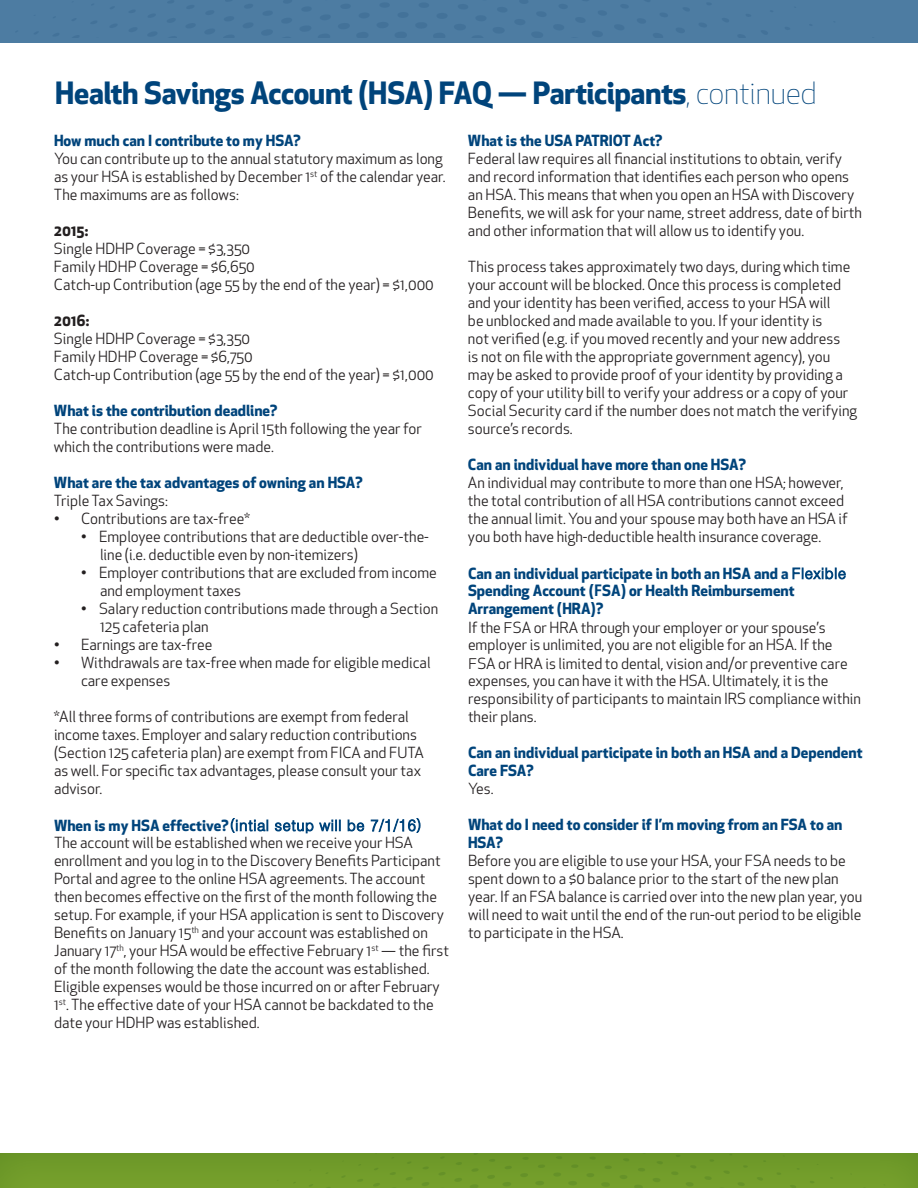
<style>
.page{position:relative;width:918px;height:1188px;background:#fff}
.page>*{position:absolute;margin:0;border:0;box-sizing:border-box;transform-origin:0 0}
.t1{font:700 30px "Apex New";letter-spacing:-.015em;color:#00447b}
.t2{font:15px/18px "Apex New";color:#231f20}
.t3{font:700 15px/18px "Apex New";color:#00447b}
.t4{font:700 15px "Apex New";color:#231f20}
.s1{font-weight:300}
.s2{font-weight:700;color:#00447b}
.s3{font-family:"Adobe Gothic Std";font-weight:300;color:#00447b}
.s4{font-family:"Adobe Gothic Std";font-weight:300}
.s5{font-family:"Adobe Gothic Std"}
.s6{font-weight:400;color:#231f20}
.s7{font-family:"Adobe Gothic Std";font-weight:300;color:#231f20}
</style>
<div class="page">
<div style="left:0;top:0;width:918px;height:43px;background:#4d7ca2"></div>
<div style="left:0;top:1150px;width:918px;height:38px;background:#317728;opacity:.3"></div>
<div style="left:205px;top:1154px;width:713px;height:34px;background:#719c2a"></div>
<p class="t1" style="left:55px;top:71px;width:763px">Health Savings Account (HSA) FAQ — Participants<span class="s1">, continued</span></p>
<p class="t3" style="left:54px;top:131px;width:248px">How much can I contribute to my HSA?</p>
<p class="t2" style="left:54px;top:150px;width:393px">You can contribute up to the annual statutory maximum as long as your HSA is established by December 1<sup>st</sup> of the calendar year.<br>The maximums are as follows:</p>
<p class="t4" style="left:54px;top:220px;width:36px">2015:</p>
<p class="t2" style="left:54px;top:240px;width:198px">Single HDHP Coverage = $3,350</p>
<p class="t2" style="left:54px;top:258px;width:202px">Family HDHP Coverage = $6,650</p>
<p class="t2" style="left:54px;top:276px;width:381px">Catch-up Contribution (age 55 by the end of the year) = $1,000</p>
<p class="t4" style="left:54px;top:310px;width:37px">2016:</p>
<p class="t2" style="left:54px;top:330px;width:198px">Single HDHP Coverage = $3,350</p>
<p class="t2" style="left:54px;top:348px;width:200px">Family HDHP Coverage = $6,750</p>
<p class="t2" style="left:54px;top:366px;width:381px">Catch-up Contribution (age 55 by the end of the year) = $1,000</p>
<p class="t3" style="left:54px;top:401px;width:225px">What is the contribution deadline?</p>
<p class="t2" style="left:54px;top:420px;width:369px">The contribution deadline is April 15th following the year for which the contributions were made.</p>
<p class="t3" style="left:54px;top:473px;width:310px">What are the tax advantages of owning an HSA?</p>
<p class="t2" style="left:54px;top:492px;width:116px">Triple Tax Savings:</p>
<p class="t2" style="left:54px;top:510px;width:197px">• Contributions are tax-free*</p>
<p class="t2" style="left:100px;top:528px;width:330px;text-indent:-19px">• Employee contributions that are deductible over-the&shy;line (i.e. deductible even by non-itemizers)</p>
<p class="t2" style="left:100px;top:564px;width:338px;text-indent:-19px">• Employer contributions that are excluded from income and employment taxes</p>
<p class="t2" style="left:100px;top:600px;width:340px;text-indent:-19px">• Salary reduction contributions made through a Section<br>125 cafeteria plan</p>
<p class="t2" style="left:54px;top:636px;width:160px">• Earnings are tax-free</p>
<p class="t2" style="left:81px;top:654px;width:351px;text-indent:-27px">• Withdrawals are tax-free when made for eligible medical care expenses</p>
<p class="t2" style="left:54px;top:708px;width:372px">*All three forms of contributions are exempt from federal income taxes. Employer and salary reduction contributions (Section 125 cafeteria plan) are exempt from FICA and FUTA as well. For specific tax advantages, please consult your tax advisor.</p>
<p class="t2" style="left:54px;top:816px;width:397px"><span class="s2">When is my HSA effective?</span><span class="s3">(intial setup will be 7/1/16)<br></span>The account will be established when we receive your HSA enrollment and you log in to the Discovery Benefits Participant Portal and agree to the online HSA agreements. The account then becomes effective on the first of the month following the setup. For example, if your HSA application is sent to Discovery Benefits on January 15<sup>th</sup> and your account was established on January 17<sup>th</sup>, your HSA would be effective February 1<sup>st</sup> — the first of the month following the date the account was established.<br>Eligible expenses would be those incurred on or after February 1<sup>st</sup>. The effective date of your HSA cannot be backdated to the date your HDHP was established.</p>
<p class="t3" style="left:468px;top:131px;width:196px">What is the USA PATRIOT Act?</p>
<p class="t2" style="left:468px;top:150px;width:396px">Federal law requires all financial institutions to obtain, verify and record information that identifies each person who opens an HSA. This means that when you open an HSA with Discovery Benefits, we will ask for your name, street address, date of birth and other information that will allow us to identify you.</p>
<p class="t2" style="left:468px;top:258px;width:391px">This process takes approximately two days, during which time your account will be blocked. Once this process is completed and your identity has been verified, access to your HSA will<br>be unblocked and made available to you. If your identity is<br>not verified (e.g. if you moved recently and your new address<br>is not on file with the appropriate government agency), you may be asked to provide proof of your identity by providing a copy of your utility bill to verify your address or a copy of your Social Security card if the number does not match the verifying source’s records.</p>
<p class="t3" style="left:468px;top:455px;width:280px">Can an individual have more than one HSA?</p>
<p class="t2" style="left:468px;top:474px;width:381px">An individual may contribute to more than one HSA; however, the total contribution of all HSA contributions cannot exceed the annual limit. You and your spouse may both have an HSA if you both have high-deductible health insurance coverage.</p>
<p class="t3" style="left:468px;top:564px;width:380px">Can an individual participate in both an HSA and a <span class="s4">Flexible </span>Spending Account (<span class="s5">F</span>SA) or Health Reimbursement Arrangement (HRA)?<br><span class="s6">If the</span> <span class="s7">F</span><span class="s6">SA or HRA through your employer or your spouse’s</span></p>
<p class="t2" style="left:468px;top:635px;width:381px;line-height:19px">employer is unlimited, you are not eligible for an HSA. If the<br><span class="s4">F</span>SA or HRA is limited to dental, vision and/or preventive care</p>
<p class="t2" style="left:468px;top:671px;width:394px">expenses, you can have it with the HSA. Ultimately, it is the responsibility of participants to maintain IRS compliance within their plans.</p>
<p class="t3" style="left:468px;top:743px;width:396px">Can an individual participate in both an HSA and a Dependent<br>Care FSA?</p>
<p class="t2" style="left:468px;top:780px;width:27px">Yes.</p>
<p class="t3" style="left:468px;top:815px;width:376px">What do I need to consider if I’m moving from an FSA to an<br>HSA?</p>
<p class="t2" style="left:468px;top:852px;width:396px">Before you are eligible to use your HSA, your FSA needs to be spent down to a $0 balance prior to the start of the new plan year. If an FSA balance is carried over into the new plan year, you will need to wait until the end of the run-out period to be eligible to participate in the HSA.</p>
</div>
